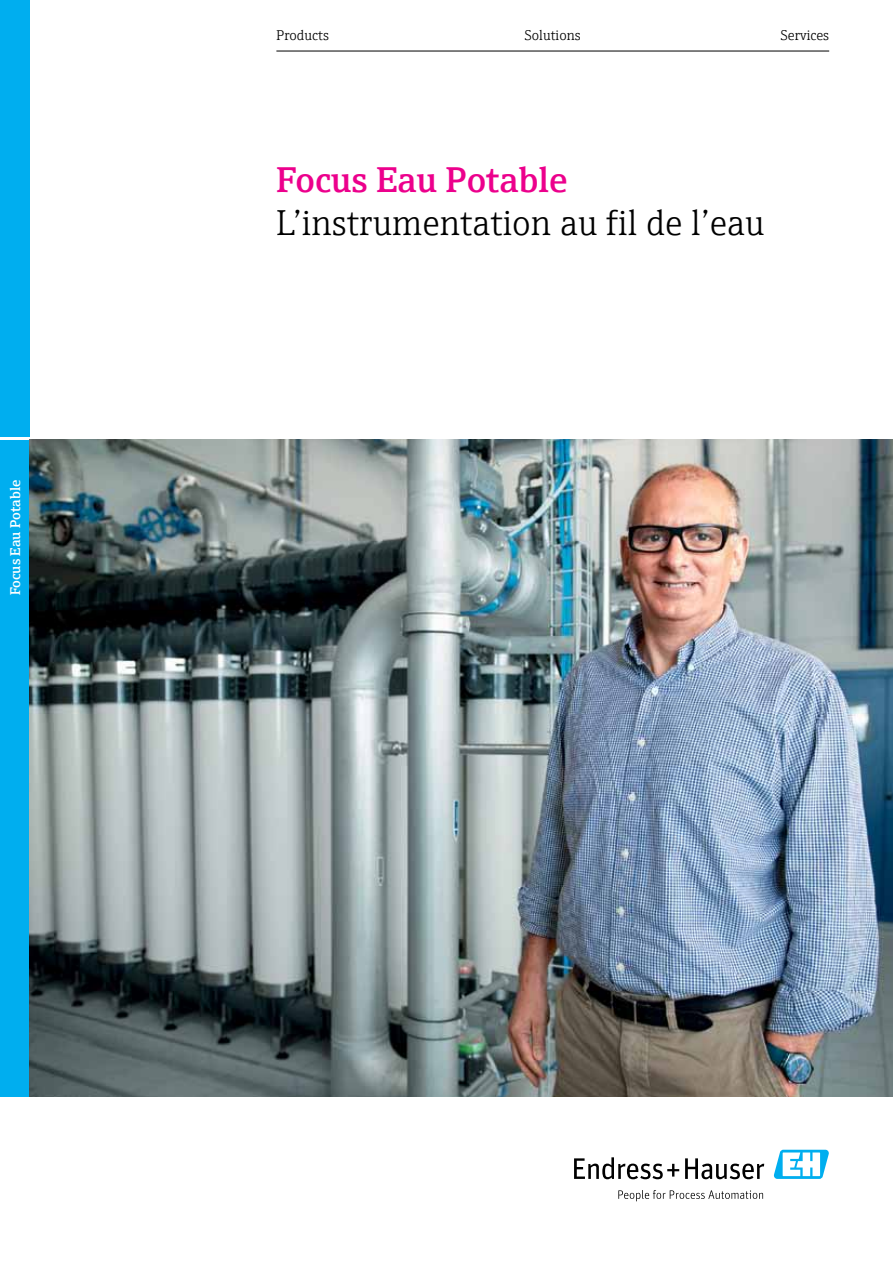
<style>
.page{position:relative;width:893px;height:1263px;background:#fff}
.page>*{position:absolute;margin:0;border:0;box-sizing:border-box;transform-origin:0 0}
.t1{font:300 36px "E+H Serif";color:#000}
.t2{font:600 36px "E+H Serif";color:#ec008c}
.t3{font:300 14.25px "E+H Serif";color:#000}
.t4{font:600 14.25px "E+H Serif";color:#fff}
</style>
<div class="page">
<div style="left:0;top:0;width:30px;height:1096px;background:#00aeef"></div>
<svg style="left:574px;top:1157px;width:105px;height:22px"></svg>
<svg style="left:685px;top:1158px;width:79px;height:21px"></svg>
<svg style="left:618px;top:1190px;width:145px;height:11px"></svg>
<svg style="left:773px;top:1150px;width:56px;height:29px"></svg>
<hr style="left:276px;top:51px;width:553px;height:1px;background:#000">
<hr style="left:0;top:437px;width:34px;height:2px;background:#fff">
<img style="left:30px;top:439px;width:863px;height:657px">
<p class="t4" style="left:4px;top:595px;width:117px;rotate:-90deg">Focus Eau Potable</p>
<p class="t3" style="left:276px;top:24px;width:54px">Products</p>
<p class="t3" style="left:525px;top:24px;width:57px">Solutions</p>
<p class="t3" style="left:781px;top:24px;width:50px">Services</p>
<p class="t2" style="left:276px;top:152px;width:293px">Focus Eau Potable</p>
<p class="t1" style="left:276px;top:196px;width:490px">L’instrumentation au fil de l’eau</p>
</div>
